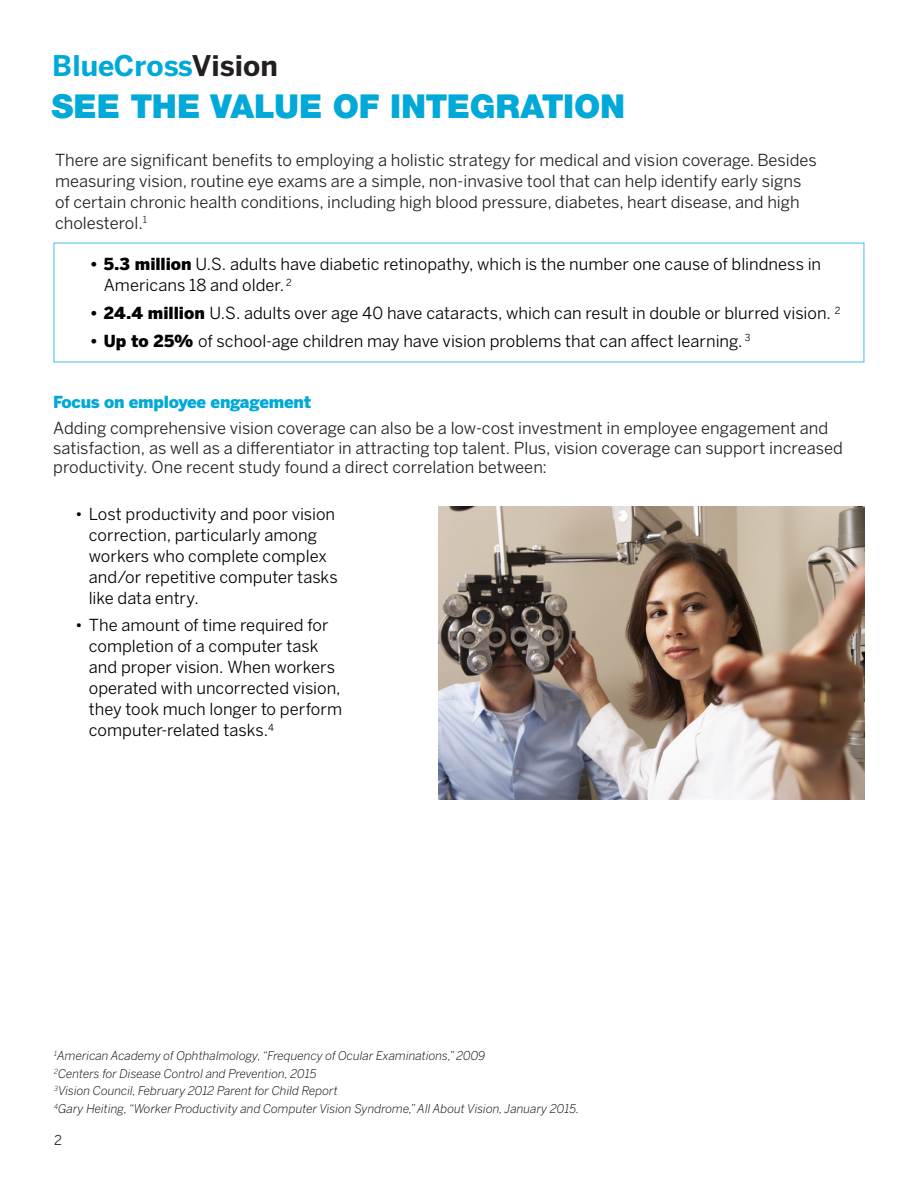
<style>
.page{position:relative;width:918px;height:1188px;background:#fff}
.page>*{position:absolute;margin:0;border:0;box-sizing:border-box;transform-origin:0 0}
.Header_1_-_22_24{font:900 33px "Helvetica Neue LT Std";letter-spacing:-.005em;color:#00a9d8}
.t1{font:700 28.35px "Benton Sans";color:#00a9d8}
.t2{font:16.5px/21px "Benton Sans";color:#000}
._2015_Bullet_text{font:16.5px/21px "Benton Sans";color:#231f20}
.t3{font:900 16.5px "Benton Sans";letter-spacing:-.015em;color:#00a9d8}
.t4{font:13.5px "Benton Sans";color:#231f20}
.t5{font:italic 300 12px "Benton Sans";color:#000}
.s1{color:#231f20}
.s2{font-weight:900}
</style>
<div class="page">
<img style="left:438px;top:507px;width:426px;height:292px">
<h2 class="t1" style="left:52px;top:49px;width:227px">BlueCross<span class="s1">Vision</span></h2>
<p class="Header_1_-_22_24" style="left:51px;top:87px;width:575px">SEE THE VALUE OF INTEGRATION</p>
<p class="_2015_Bullet_text" style="left:55px;top:149px;width:763px">There are significant benefits to employing a holistic strategy for medical and vision coverage. Besides measuring vision, routine eye exams are a simple, non-invasive tool that can help identify early signs of certain chronic health conditions, including high blood pressure, diabetes, heart disease, and high cholesterol.<sup>1</sup></p>
<p class="t2" style="left:104px;top:254px;width:719px;text-indent:-14px"><span class="s2">• 5.3 million</span> U.S. adults have diabetic retinopathy, which is the number one cause of blindness in<br>Americans 18 and older. <sup>2</sup></p>
<p class="t2" style="left:90px;top:302px;width:752px"><span class="s2">• 24.4 million</span> U.S. adults over age 40 have cataracts, which can result in double or blurred vision. <sup>2</sup></p>
<p class="t2" style="left:90px;top:330px;width:662px"><span class="s2">• Up to 25%</span> of school-age children may have vision problems that can affect learning. <sup>3</sup></p>
<p class="t3" style="left:53px;top:392px;width:259px">Focus on employee engagement</p>
<p class="_2015_Bullet_text" style="left:53px;top:418px;width:791px;line-height:19.5px">Adding comprehensive vision coverage can also be a low-cost investment in employee engagement and satisfaction, as well as a differentiator in attracting top talent. Plus, vision coverage can support increased productivity. One recent study found a direct correlation between:</p>
<p class="t2" style="left:89px;top:503px;width:250px;text-indent:-14px">• Lost productivity and poor vision correction, particularly among workers who complete complex and/or repetitive computer tasks like data entry.</p>
<p class="t2" style="left:89px;top:615px;width:255px;text-indent:-14px">• The amount of time required for completion of a computer task and proper vision. When workers operated with uncorrected vision, they took much longer to perform computer-related tasks.<sup>4</sup></p>
<p class="t5" style="left:54px;top:1048px;width:433px"><sup>1</sup>American Academy of Ophthalmology, “Frequency of Ocular Examinations,” 2009</p>
<p class="t5" style="left:54px;top:1066px;width:264px"><sup>2</sup>Centers for Disease Control and Prevention, 2015</p>
<p class="t5" style="left:54px;top:1084px;width:285px"><sup>3</sup>Vision Council, February 2012 Parent for Child Report</p>
<p class="t5" style="left:54px;top:1102px;width:527px"><sup>4</sup>Gary Heiting, “Worker Productivity and Computer Vision Syndrome,” All About Vision, January 2015.</p>
<p class="t4" style="left:54px;top:1132px;width:9px">2</p>
</div>
